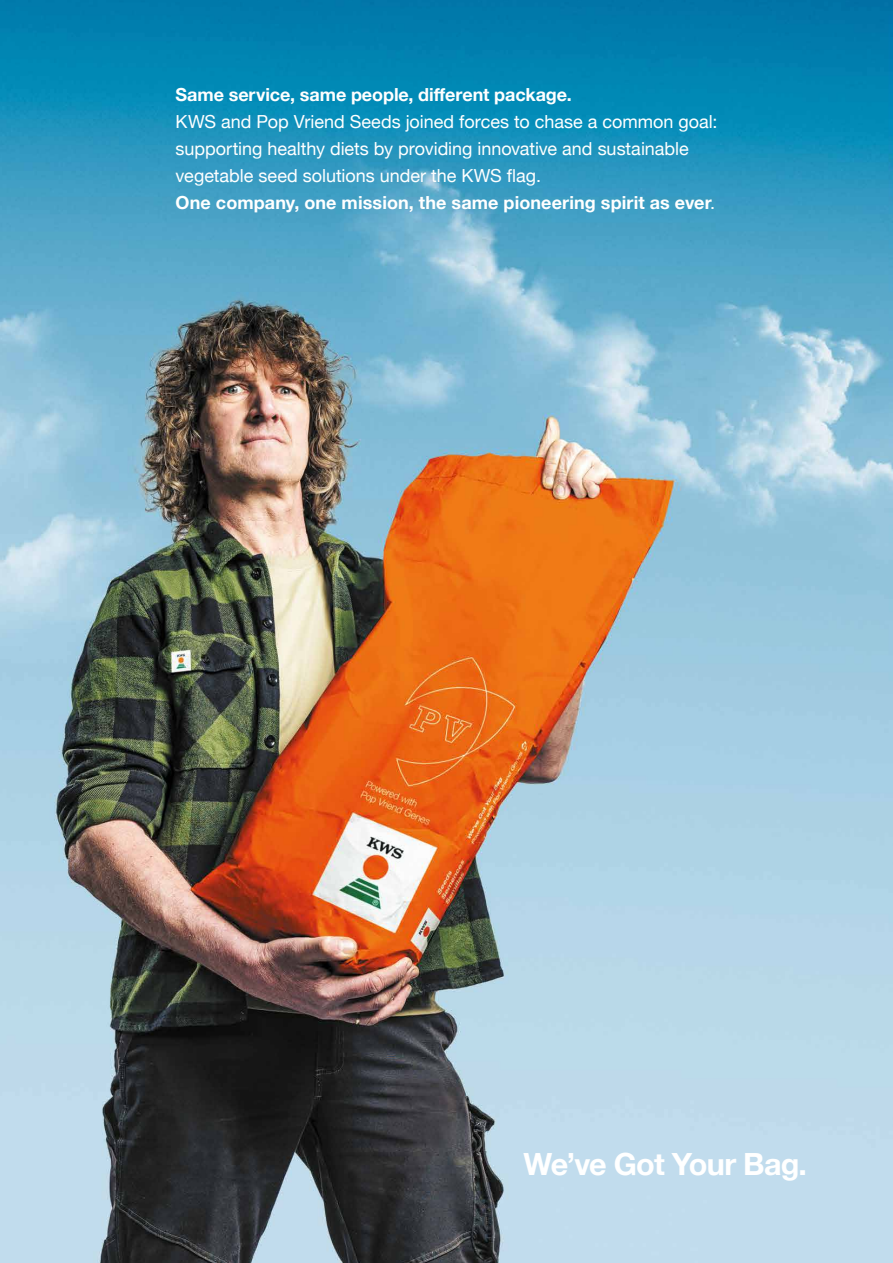
<style>
.page{position:relative;width:893px;height:1263px;background:#fff}
.page>*{position:absolute;margin:0;border:0;box-sizing:border-box;transform-origin:0 0}
.t1{font:700 30.6px "Helvetica Neue";letter-spacing:-.03em;color:#fff}
.t2{font:18px/27px "Helvetica Neue";color:#fff}
.t3{font:700 18px "Helvetica Neue";letter-spacing:-.005em;color:#fff}
.s1{font-weight:700}
</style>
<div class="page">
<img style="left:0;top:0;width:893px;height:1263px">
<p class="t3" style="left:176px;top:80px;width:398px">Same service, same people, different package.</p>
<p class="t2" style="left:176px;top:109px;width:543px">KWS and Pop Vriend Seeds joined forces to chase a common goal: supporting healthy diets by providing innovative and sustainable vegetable seed solutions under the KWS flag.<br><span class="s1">One company, one mission, the same pioneering spirit as ever</span>.</p>
<h1 class="t1" style="left:523px;top:1140px;width:285px">We’ve Got Your Bag.</h1>
</div>
